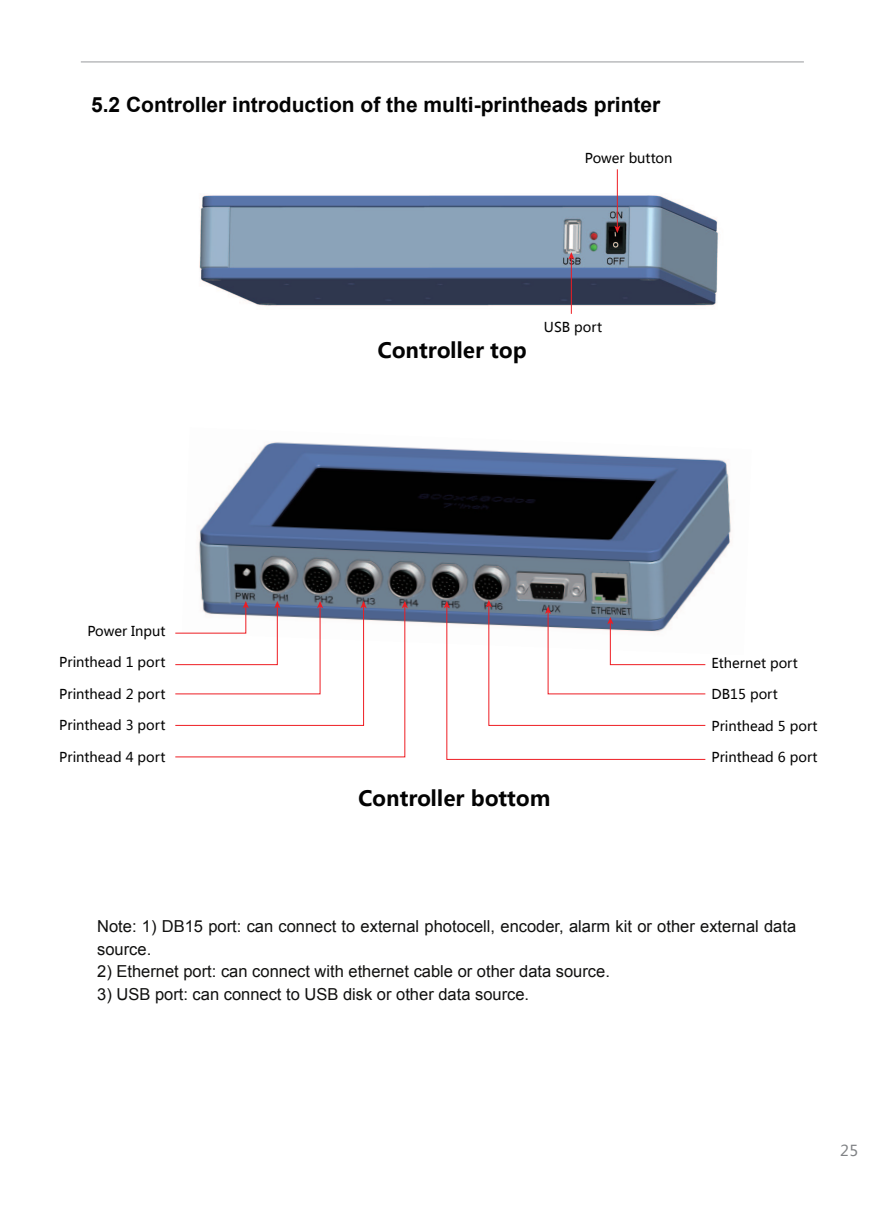
<style>
.page{position:relative;width:893px;height:1212px;background:#fff}
.page>*{position:absolute;margin:0;border:0;box-sizing:border-box;transform-origin:0 0}
.t1{font:700 21px "Arial";color:#030303}
.t2{font:700 21px "Microsoft Ya Hei";color:#030303}
.t3{font:16.5px/22.5px "Arial";color:#10100f}
.t4{font:15px "Microsoft Ya Hei";color:#808285}
.t5{font:13.5px "Microsoft Ya Hei";color:#030303}
</style>
<div class="page">
<hr style="left:81px;top:62px;width:723px;height:1px;background:#97999d">
<img style="left:198px;top:442px;width:533px;height:182px">
<svg style="left:175px;top:601px;width:233px;height:157px"></svg>
<svg style="left:444px;top:600px;width:262px;height:160px"></svg>
<img style="left:199px;top:177px;width:520px;height:137px">
<hr style="left:571px;top:257px;width:1px;height:57px;background:#ee1d23">
<svg style="left:568px;top:252px;width:6px;height:8px"></svg>
<hr style="left:617px;top:169px;width:1px;height:59px;background:#ee1d23">
<svg style="left:614px;top:226px;width:6px;height:7px"></svg>
<p class="t1" style="left:91px;top:91px;width:571px">5.2 Controller introduction of the multi-printheads printer</p>
<p class="t5" style="left:585px;top:149px;width:89px">Power button</p>
<p class="t2" style="left:378px;top:336px;width:151px">Controller top</p>
<p class="t5" style="left:544px;top:318px;width:60px">USB port</p>
<p class="t5" style="left:87px;top:622px;width:79px">Power Input</p>
<p class="t5" style="left:59px;top:653px;width:108px">Printhead 1 port</p>
<p class="t5" style="left:59px;top:685px;width:108px">Printhead 2 port</p>
<p class="t5" style="left:59px;top:716px;width:108px">Printhead 3 port</p>
<p class="t5" style="left:59px;top:748px;width:108px">Printhead 4 port</p>
<p class="t2" style="left:358px;top:783px;width:194px">Controller bottom</p>
<p class="t5" style="left:711px;top:654px;width:88px">Ethernet port</p>
<p class="t5" style="left:711px;top:685px;width:68px">DB15 port</p>
<p class="t5" style="left:711px;top:717px;width:108px">Printhead 5 port</p>
<p class="t5" style="left:711px;top:748px;width:108px">Printhead 6 port</p>
<p class="t3" style="left:97px;top:915px;width:700px">Note: 1) DB15 port: can connect to external photocell, encoder, alarm kit or other external data source.</p>
<p class="t3" style="left:97px;top:960px;width:514px">2) Ethernet port: can connect with ethernet cable or other data source.</p>
<p class="t3" style="left:97px;top:983px;width:433px">3) USB port: can connect to USB disk or other data source.</p>
<p class="t4" style="left:840px;top:1141px;width:20px">25</p>
</div>
